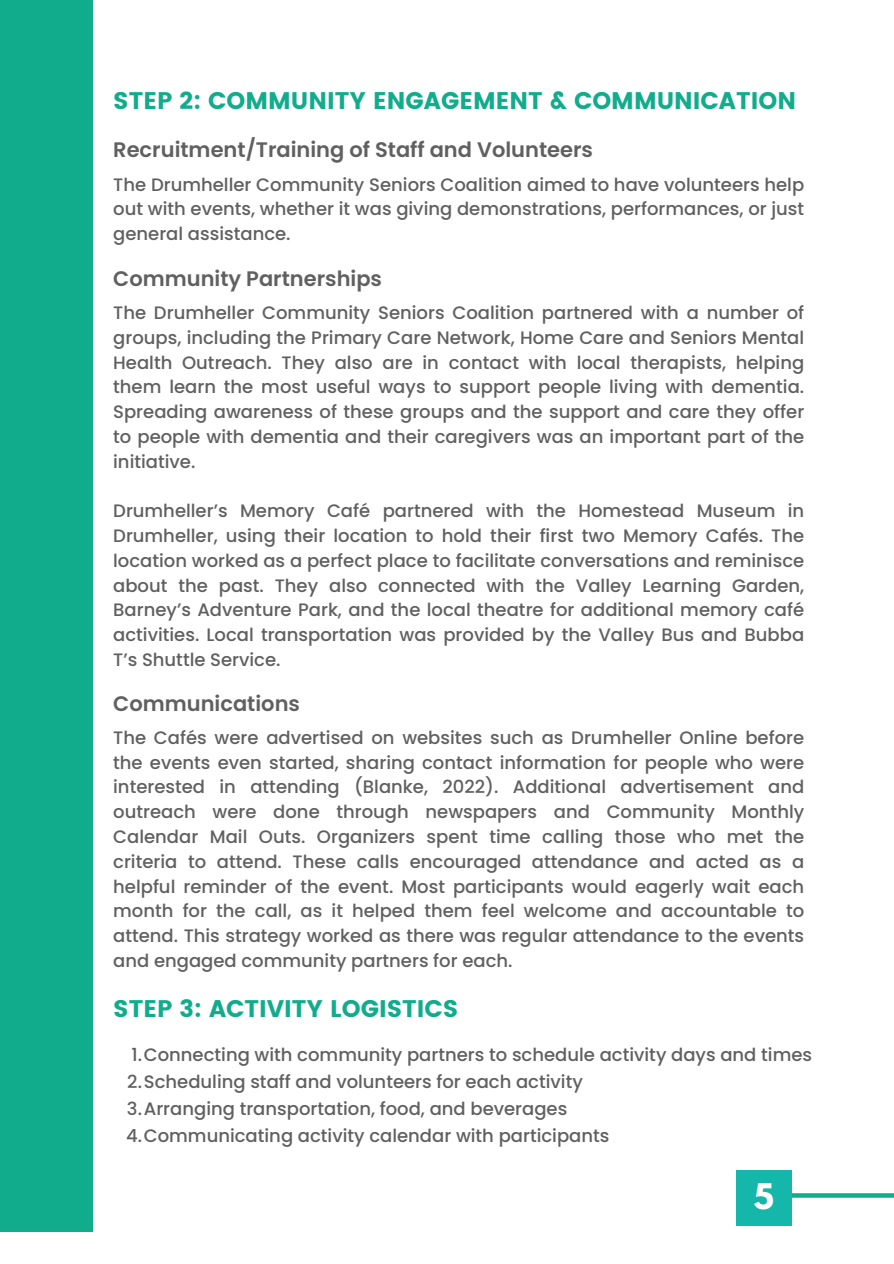
<style>
.page{position:relative;width:894px;height:1264px;background:#fff}
.page>*{position:absolute;margin:0;border:0;box-sizing:border-box;transform-origin:0 0}
.t1{font:700 31.35px "League Spartan";color:#fff}
.t2{font:24px "Poppins";color:#10ac8b}
.t3{font:600 21px "Poppins";color:#606060}
.t4{font:500 18px/24.8px "Poppins";color:#606060;text-align:justify}
</style>
<div class="page">
<div style="left:0;top:0;width:92px;height:1231px;background:#10ac8b"></div>
<svg style="left:791px;top:1177px;width:102px;height:35px"></svg>
<div style="left:735px;top:1169px;width:56px;height:55px;background:#14b7a9"></div>
<h2 class="t2" style="left:113px;top:87px;width:684px">STEP 2: COMMUNITY ENGAGEMENT &amp; COMMUNICATION</h2>
<h3 class="t3" style="left:113px;top:135px;width:481px">Recruitment/Training of Staff and Volunteers</h3>
<h2 class="t4" style="left:113px;top:172px;width:692px">The Drumheller Community Seniors Coalition aimed to have volunteers help out with events, whether it was giving demonstrations, performances, or just general assistance.</h2>
<h3 class="t3" style="left:113px;top:264px;width:270px">Community Partnerships</h3>
<h3 class="t4" style="left:113px;top:300px;width:692px">The Drumheller Community Seniors Coalition partnered with a number of groups, including the Primary Care Network, Home Care and Seniors Mental Health Outreach. They also are in contact with local therapists, helping them learn the most useful ways to support people living with dementia.<br>Spreading awareness of these groups and the support and care they offer to people with dementia and their caregivers was an important part of the initiative.</h3>
<h2 class="t4" style="left:113px;top:498px;width:692px">Drumheller’s Memory Café partnered with the Homestead Museum in Drumheller, using their location to hold their first two Memory Cafés. The location worked as a perfect place to facilitate conversations and reminisce about the past. They also connected with the Valley Learning Garden, Barney’s Adventure Park, and the local theatre for additional memory café activities. Local transportation was provided by the Valley Bus and Bubba T’s Shuttle Service.</h2>
<h3 class="t3" style="left:113px;top:688px;width:188px">Communications</h3>
<h1 class="t4" style="left:113px;top:725px;width:692px">The Cafés were advertised on websites such as Drumheller Online before the events even started, sharing contact information for people who were interested in attending (Blanke, 2022). Additional advertisement and outreach were done through newspapers and Community Monthly Calendar Mail Outs. Organizers spent time calling those who met the criteria to attend. These calls encouraged attendance and acted as a helpful reminder of the event. Most participants would eagerly wait each month for the call, as it helped them feel welcome and accountable to attend. This strategy worked as there was regular attendance to the events and engaged community partners for each.</h1>
<p class="t2" style="left:113px;top:994px;width:346px">STEP 3: ACTIVITY LOGISTICS</p>
<p class="t4" style="left:131px;top:1042px;width:682px">1.Connecting with community partners to schedule activity days and times</p>
<p class="t4" style="left:127px;top:1069px;width:457px">2.Scheduling staff and volunteers for each activity</p>
<p class="t4" style="left:127px;top:1096px;width:442px">3.Arranging transportation, food, and beverages</p>
<p class="t4" style="left:126px;top:1123px;width:485px">4.Communicating activity calendar with participants</p>
<h1 class="t1" style="left:753px;top:1180px;width:22px">5</h1>
</div>
